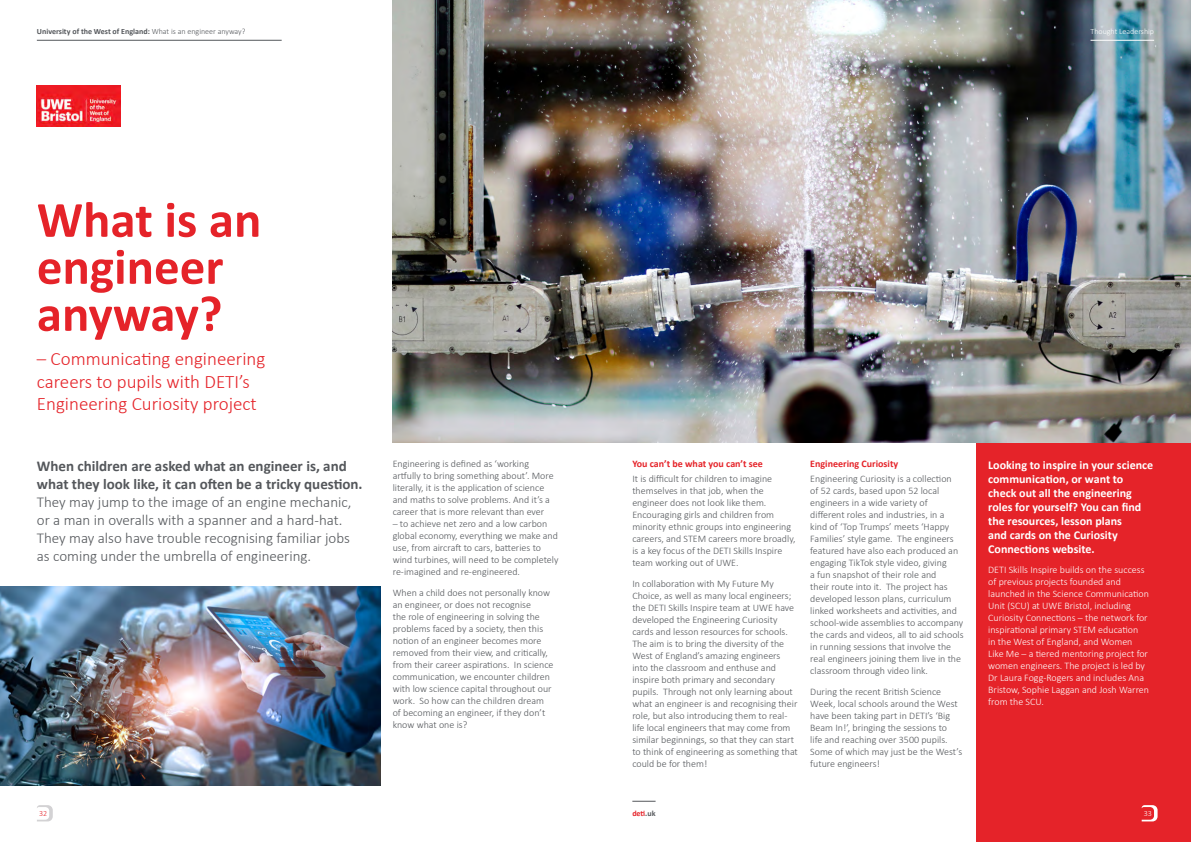
<style>
.page{position:relative;width:1191px;height:842px;background:#fff}
.page>*{position:absolute;margin:0;border:0;box-sizing:border-box;transform-origin:0 0}
.t1{font:700 51px/47px "Calibri";color:#e52329}
.t2{font:300 19px/22.8px "Calibri";color:#e52329}
.t3{font:300 15px/18px "Calibri";color:#54575b}
.t4{font:700 12px/14px "Calibri";color:#fff}
.t5{font:300 10px/12px "Calibri";color:#54575b}
.t6{font:300 10px/12px "Calibri";color:#fff}
.t7{font:700 10px "Calibri";color:#e52329}
.t8{font:700 8px "Calibri";color:#54575b}
.t9{font:300 8px "Calibri";color:#fff}
.t10{font:700 8px "Calibri";color:#e52329}
.t11{font:300 8px "Calibri";color:#e52329}
.s1{font-weight:300}
.s2{font-weight:700}
.s3{color:#54575b}
</style>
<div class="page">
<div style="left:976px;top:434px;width:215px;height:408px;background:#e52329"></div>
<img style="left:393px;top:0;width:798px;height:442px">
<img style="left:0;top:587px;width:381px;height:198px">
<img style="left:37px;top:85px;width:84px;height:41px">
<hr style="left:1090px;top:40px;width:64px;height:1px;background:#fff">
<hr style="left:37px;top:40px;width:245px;height:1px;background:#54575b">
<svg style="left:37px;top:805px;width:16px;height:16px"></svg>
<svg style="left:1141px;top:805px;width:16px;height:16px"></svg>
<svg style="left:632px;top:801px;width:23px;height:1px"></svg>
<p class="t8" style="left:37px;top:27px;width:210px">University of the West of England: <span class="s1">What is an engineer anyway?</span></p>
<p class="t9" style="left:1090px;top:27px;width:65px">Thought Leadership</p>
<p class="t1" style="left:37px;top:194px;width:226px">What is an engineer anyway?</p>
<p class="t2" style="left:37px;top:347px;width:230px">– Communicating engineering careers to pupils with DETI’s<br>Engineering Curiosity project</p>
<p class="t5" style="left:393px;top:458px;width:162px">Engineering is defined as ‘working artfully to bring something about’. More literally, it is the application of science and maths to solve problems. And it’s a career that is more relevant than ever</p>
<p class="t5" style="left:393px;top:518px;width:167px">– to achieve net zero and a low carbon global economy, everything we make and use, from aircraft to cars, batteries to wind turbines, will need to be completely re-imagined and re-engineered.</p>
<p class="t5" style="left:393px;top:586px;width:162px">When a child does not personally know an engineer, or does not recognise<br>the role of engineering in solving the problems faced by a society, then this notion of an engineer becomes more removed from their view, and critically, from their career aspirations. In science communication, we encounter children with low science capital throughout our work. So how can the children dream of becoming an engineer, if they don’t know what one is?</p>
<p class="t7" style="left:632px;top:458px;width:132px">You can’t be what you can’t see</p>
<p class="t5" style="left:632px;top:473px;width:165px">It is difficult for children to imagine themselves in that job, when the engineer does not look like them.<br>Encouraging girls and children from minority ethnic groups into engineering careers, and STEM careers more broadly, is a key focus of the DETI Skills Inspire team working out of UWE.</p>
<p class="t5" style="left:632px;top:577px;width:167px">In collaboration with My Future My Choice, as well as many local engineers; the DETI Skills Inspire team at UWE have developed the Engineering Curiosity cards and lesson resources for schools.<br>The aim is to bring the diversity of the West of England’s amazing engineers into the classroom and enthuse and inspire both primary and secondary pupils. Through not only learning about what an engineer is and recognising their role, but also introducing them to real&shy;life local engineers that may come from similar beginnings, so that they can start to think of engineering as something that could be for them!</p>
<p class="t3" style="left:37px;top:457px;width:327px"><span class="s2">When children are asked what an engineer is, and what they look like, it can often be a tricky question.<br></span>They may jump to the image of an engine mechanic, or a man in overalls with a spanner and a hard-hat.<br>They may also have trouble recognising familiar jobs as coming under the umbrella of engineering.</p>
<p class="t7" style="left:810px;top:458px;width:89px">Engineering Curiosity</p>
<p class="t5" style="left:810px;top:473px;width:155px">Engineering Curiosity is a collection<br>of 52 cards, based upon 52 local engineers in a wide variety of different roles and industries, in a kind of ‘Top Trumps’ meets ‘Happy Families’ style game. The engineers featured have also each produced an engaging TikTok style video, giving<br>a fun snapshot of their role and<br>their route into it. The project has developed lesson plans, curriculum linked worksheets and activities, and school-wide assemblies to accompany the cards and videos, all to aid schools in running sessions that involve the real engineers joining them live in the classroom through video link.</p>
<p class="t5" style="left:810px;top:685px;width:153px">During the recent British Science<br>Week, local schools around the West have been taking part in DETI’s ‘Big<br>Beam In!’, bringing the sessions to<br>life and reaching over 3500 pupils.<br>Some of which may just be the West’s future engineers!</p>
<p class="t4" style="left:988px;top:457px;width:166px">Looking to inspire in your science communication, or want to check out all the engineering roles for yourself? You can find the resources, lesson plans<br>and cards on the Curiosity<br>Connections website.</p>
<p class="t6" style="left:988px;top:564px;width:162px">DETI Skills Inspire builds on the success of previous projects founded and launched in the Science Communication Unit (SCU) at UWE Bristol, including Curiosity Connections – the network for inspirational primary STEM education<br>in the West of England, and Women Like Me – a tiered mentoring project for women engineers. The project is led by Dr Laura Fogg-Rogers and includes Ana Bristow, Sophie Laggan and Josh Warren from the SCU.</p>
<p class="t11" style="left:39px;top:808px;width:10px">32</p>
<p class="t10" style="left:632px;top:808px;width:25px">deti<span class="s3">.uk</span></p>
<p class="t9" style="left:1143px;top:808px;width:10px">33</p>
</div>
